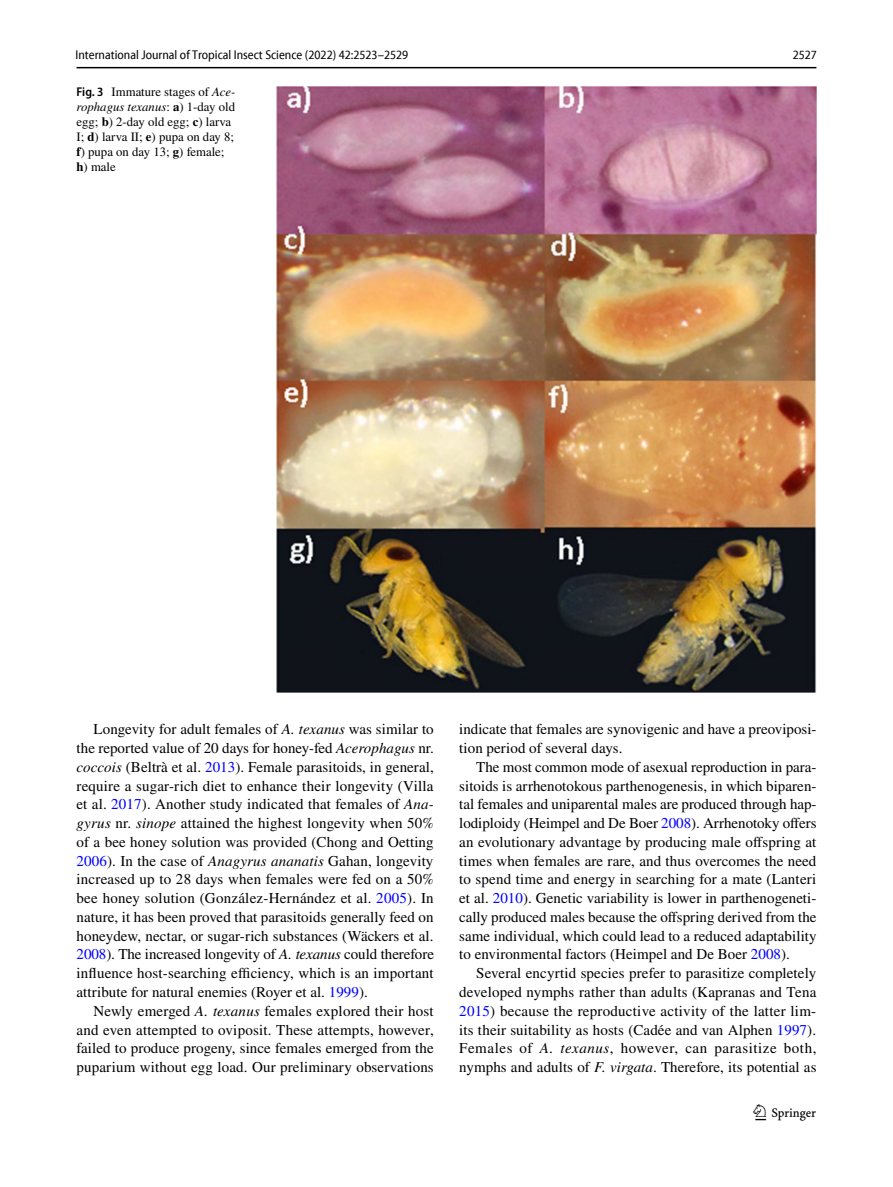
<style>
.page{position:relative;width:893px;height:1187px;background:#fff}
.page>*{position:absolute;margin:0;border:0;box-sizing:border-box;transform-origin:0 0}
.t1{font:22.5px "Springnew Regular 3";color:#000}
.t2{font:15px/18.8px "STIX";letter-spacing:.005em;color:#000;text-align:justify}
.t3{font:12.75px/15px "STIX";color:#000}
.t4{font:semi-condensed 12.75px "Myriad Pro Unic";color:#000}
.s1{font-family:"Myriad Pro";font-weight:600;font-stretch:semi-condensed}
.s2{font-style:italic}
.s3{font-weight:700}
.s4{color:#00f}
</style>
<div class="page">
<hr style="left:77px;top:67px;width:739px;height:1px;background:#000">
<img style="left:276px;top:87px;width:540px;height:606px">
<p class="t4" style="left:76px;top:50px;width:334px">International Journal of Tropical Insect Science (2022) 42:2523–2529</p>
<p class="t4" style="left:793px;top:50px;width:26px">2527</p>
<p class="t3" style="left:77px;top:85px;width:160px"><span class="s1">Fig. 3</span> Immature stages of <span class="s2">Ace&shy;rophagus texanus</span>: <span class="s3">a</span>) 1-day old egg; <span class="s3">b</span>) 2-day old egg; <span class="s3">c</span>) larva<br>I; <span class="s3">d</span>) larva II; <span class="s3">e</span>) pupa on day 8; <span class="s3">f</span>) pupa on day 13; <span class="s3">g</span>) female; <span class="s3">h</span>) male</p>
<p class="t2" style="left:77px;top:721px;width:359px;text-indent:17px">Longevity for adult females of <span class="s2">A. texanus</span> was similar to the reported value of 20 days for honey-fed <span class="s2">Acerophagus</span> nr. <span class="s2">coccois</span> (Beltrà et al. <span class="s4">2013</span>). Female parasitoids, in general, require a sugar-rich diet to enhance their longevity (Villa et al. <span class="s4">2017</span>). Another study indicated that females of <span class="s2">Ana&shy;gyrus</span> nr. <span class="s2">sinope</span> attained the highest longevity when 50% of a bee honey solution was provided (Chong and Oetting <span class="s4">2006</span>). In the case of <span class="s2">Anagyrus ananatis</span> Gahan, longevity increased up to 28 days when females were fed on a 50% bee honey solution (González-Hernández et al. <span class="s4">2005</span>). In nature, it has been proved that parasitoids generally feed on honeydew, nectar, or sugar-rich substances (Wäckers et al.<br><span class="s4">2008</span>). The increased longevity of <span class="s2">A. texanus</span> could therefore influence host-searching efficiency, which is an important attribute for natural enemies (Royer et al. <span class="s4">1999</span>).</p>
<p class="t2" style="left:77px;top:1002px;width:359px;text-indent:17px">Newly emerged <span class="s2">A. texanus</span> females explored their host and even attempted to oviposit. These attempts, however, failed to produce progeny, since females emerged from the puparium without egg load. Our preliminary observations</p>
<p class="t2" style="left:459px;top:721px;width:359px">indicate that females are synovigenic and have a preoviposi&shy;tion period of several days.</p>
<p class="t2" style="left:459px;top:758px;width:359px;text-indent:17px">The most common mode of asexual reproduction in para&shy;sitoids is arrhenotokous parthenogenesis, in which biparen&shy;tal females and uniparental males are produced through hap&shy;lodiploidy (Heimpel and De Boer <span class="s4">2008</span>). Arrhenotoky offers an evolutionary advantage by producing male offspring at times when females are rare, and thus overcomes the need to spend time and energy in searching for a mate (Lanteri et al. <span class="s4">2010</span>). Genetic variability is lower in parthenogeneti&shy;cally produced males because the offspring derived from the same individual, which could lead to a reduced adaptability to environmental factors (Heimpel and De Boer <span class="s4">2008</span>).</p>
<p class="t2" style="left:459px;top:964px;width:359px;text-indent:17px">Several encyrtid species prefer to parasitize completely developed nymphs rather than adults (Kapranas and Tena <span class="s4">2015</span>) because the reproductive activity of the latter lim&shy;its their suitability as hosts (Cadée and van Alphen <span class="s4">1997</span>).<br>Females of <span class="s2">A. texanus</span>, however, can parasitize both, nymphs and adults of <span class="s2">F. virgata</span>. Therefore, its potential as</p>
<h1 class="t1" style="left:755px;top:1104px;width:62px">1 3</h1>
</div>
